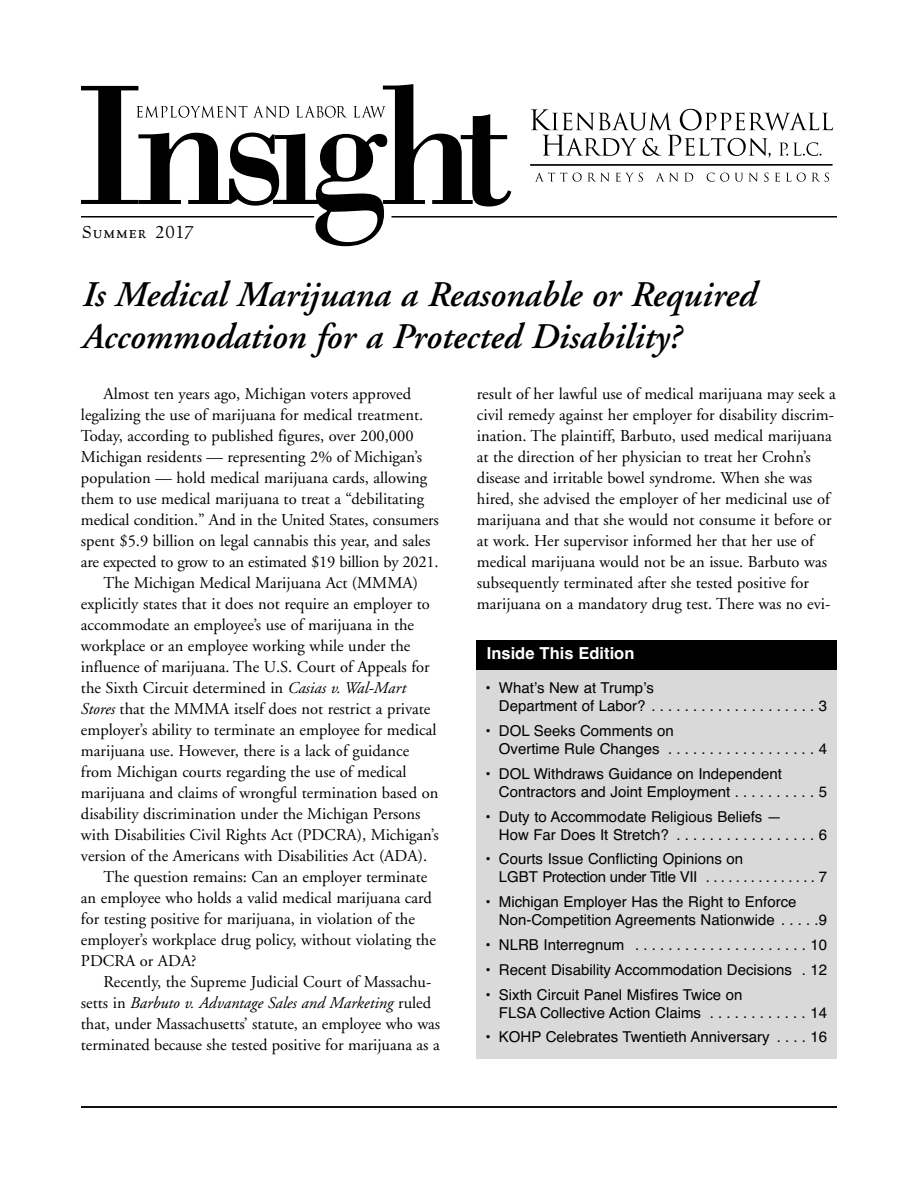
<style>
.page{position:relative;width:918px;height:1188px;background:#fff}
.page>*{position:absolute;margin:0;border:0;box-sizing:border-box;transform-origin:0 0}
.t1{font:italic 600 36px/42px "Adobe Garamond";color:#000}
.t2{font:16.5px/21px "Adobe Garamond";color:#000}
.t3{font:italic 16.5px "Adobe Garamond";color:#000}
.t4{font:700 16.5px "Helvetica";color:#fff}
.t5{font:16.5px "Village Roman Smallcaps";letter-spacing:.085em;color:#000}
.t6{font:15px/18px "Helvetica";color:#000}
.s1{font-style:italic}
.s2{font-style:normal}
</style>
<div class="page">
<hr style="left:392px;top:216px;width:445px;height:2px;background:#000">
<svg style="left:81px;top:84px;width:430px;height:162px"></svg>
<hr style="left:530px;top:164px;width:302px;height:2px;background:#000">
<svg style="left:535px;top:173px;width:47px;height:9px"></svg>
<svg style="left:588px;top:173px;width:21px;height:9px"></svg>
<svg style="left:616px;top:173px;width:27px;height:9px"></svg>
<svg style="left:656px;top:173px;width:22px;height:9px"></svg>
<svg style="left:684px;top:173px;width:9px;height:9px"></svg>
<svg style="left:707px;top:173px;width:22px;height:9px"></svg>
<svg style="left:735px;top:173px;width:8px;height:9px"></svg>
<svg style="left:749px;top:173px;width:9px;height:9px"></svg>
<svg style="left:764px;top:173px;width:5px;height:9px"></svg>
<svg style="left:775px;top:173px;width:5px;height:9px"></svg>
<svg style="left:786px;top:173px;width:5px;height:9px"></svg>
<svg style="left:797px;top:173px;width:9px;height:9px"></svg>
<svg style="left:812px;top:173px;width:17px;height:9px"></svg>
<svg style="left:531px;top:109px;width:302px;height:49px"></svg>
<div style="left:476px;top:670px;width:361px;height:389px;background:#d9d9d9"></div>
<hr style="left:81px;top:1106px;width:756px;height:2px;background:#000">
<div style="left:476px;top:640px;width:361px;height:30px;background:#000"></div>
<p class="t5" style="left:82px;top:222px;width:113px">Summer 2017</p>
<h1 class="t1" style="left:82px;top:275px;width:675px">Is Medical Marijuana a Reasonable or Required<br>Accommodation for a Protected Disability?</h1>
<p class="t2" style="left:104px;top:384px;width:309px">Almost ten years ago, Michigan voters approved</p>
<p class="t2" style="left:81px;top:405px;width:344px">legalizing the use of marijuana for medical treatment.</p>
<p class="t2" style="left:81px;top:426px;width:334px">Today, according to published figures, over 200,000</p>
<p class="t2" style="left:81px;top:447px;width:343px">Michigan residents — representing 2% of Michigan’s</p>
<p class="t2" style="left:81px;top:468px;width:348px">population — hold medical marijuana cards, allowing</p>
<p class="t2" style="left:81px;top:489px;width:345px">them to use medical marijuana to treat a “debilitating</p>
<p class="t2" style="left:81px;top:510px;width:359px">medical condition.” And in the United States, consumers</p>
<p class="t2" style="left:81px;top:531px;width:351px">spent $5.9 billion on legal cannabis this year, and sales</p>
<p class="t2" style="left:81px;top:552px;width:359px">are expected to grow to an estimated $19 billion by 2021.</p>
<p class="t2" style="left:104px;top:573px;width:316px">The Michigan Medical Marijuana Act (MMMA)</p>
<p class="t2" style="left:81px;top:594px;width:350px">explicitly states that it does not require an employer to</p>
<p class="t2" style="left:81px;top:615px;width:335px">accommodate an employee’s use of marijuana in the</p>
<p class="t2" style="left:81px;top:636px;width:331px">workplace or an employee working while under the</p>
<p class="t2" style="left:81px;top:657px;width:350px">influence of marijuana. The U.S. Court of Appeals for</p>
<p class="t2" style="left:81px;top:678px;width:327px">the Sixth Circuit determined in <span class="s1">Casias v. Wal-Mart</span></p>
<p class="t2" style="left:81px;top:699px;width:351px"><span class="s1">Stores</span> that the MMMA itself does not restrict a private</p>
<p class="t2" style="left:81px;top:720px;width:357px">employer’s ability to terminate an employee for medical</p>
<p class="t2" style="left:81px;top:741px;width:330px">marijuana use. However, there is a lack of guidance</p>
<p class="t2" style="left:81px;top:762px;width:327px">from Michigan courts regarding the use of medical</p>
<p class="t2" style="left:81px;top:783px;width:359px">marijuana and claims of wrongful termination based on</p>
<p class="t2" style="left:81px;top:804px;width:341px">disability discrimination under the Michigan Persons</p>
<p class="t2" style="left:81px;top:825px;width:359px">with Disabilities Civil Rights Act (PDCRA), Michigan’s</p>
<p class="t2" style="left:81px;top:846px;width:348px">version of the Americans with Disabilities Act (ADA).</p>
<p class="t2" style="left:103px;top:867px;width:325px">The question remains: Can an employer terminate</p>
<p class="t2" style="left:81px;top:888px;width:352px">an employee who holds a valid medical marijuana card</p>
<p class="t2" style="left:81px;top:909px;width:335px">for testing positive for marijuana, in violation of the</p>
<p class="t2" style="left:81px;top:930px;width:357px">employer’s workplace drug policy, without violating the</p>
<p class="t2" style="left:81px;top:951px;width:117px">PDCRA or ADA?</p>
<p class="t2" style="left:103px;top:972px;width:329px">Recently, the Supreme Judicial Court of Massachu-</p>
<p class="t3" style="left:81px;top:994px;width:352px"><span class="s2">setts in</span> Barbuto v. Advantage Sales and Marketing <span class="s2">ruled</span></p>
<p class="t2" style="left:81px;top:1014px;width:361px">that, under Massachusetts’ statute, an employee who was</p>
<p class="t2" style="left:81px;top:1035px;width:360px">terminated because she tested positive for marijuana as a</p>
<p class="t2" style="left:477px;top:384px;width:360px">result of her lawful use of medical marijuana may seek a civil remedy against her employer for disability discrim&shy;ination. The plaintiff, Barbuto, used medical marijuana at the direction of her physician to treat her Crohn’s disease and irritable bowel syndrome. When she was hired, she advised the employer of her medicinal use of marijuana and that she would not consume it before or at work. Her supervisor informed her that her use of medical marijuana would not be an issue. Barbuto was subsequently terminated after she tested positive for marijuana on a mandatory drug test. There was no evi-</p>
<p class="t4" style="left:487px;top:644px;width:149px">Inside This Edition</p>
<p class="t6" style="left:499px;top:679px;width:330px;text-indent:-14px">• What’s New at Trump’s<br>Department of Labor? . . . . . . . . . . . . . . . . . . . . 3</p>
<p class="t6" style="left:499px;top:722px;width:330px;text-indent:-14px">• DOL Seeks Comments on<br>Overtime Rule Changes . . . . . . . . . . . . . . . . . . 4</p>
<p class="t6" style="left:499px;top:765px;width:330px;text-indent:-14px">• DOL Withdraws Guidance on Independent<br>Contractors and Joint Employment . . . . . . . . . . 5</p>
<p class="t6" style="left:499px;top:808px;width:330px;text-indent:-14px">• Duty to Accommodate Religious Beliefs —<br>How Far Does It Stretch? . . . . . . . . . . . . . . . . . 6</p>
<p class="t6" style="left:499px;top:850px;width:330px;text-indent:-14px">• Courts Issue Conflicting Opinions on<br>LGBT Protection under Title VII . . . . . . . . . . . . . . . 7</p>
<p class="t6" style="left:499px;top:893px;width:330px;text-indent:-14px">• Michigan Employer Has the Right to Enforce<br>Non-Competition Agreements Nationwide . . . . .9</p>
<p class="t6" style="left:485px;top:936px;width:343px">• NLRB Interregnum . . . . . . . . . . . . . . . . . . . . . 10</p>
<p class="t6" style="left:485px;top:961px;width:343px">• Recent Disability Accommodation Decisions . 12</p>
<p class="t6" style="left:499px;top:985px;width:330px;text-indent:-14px">• Sixth Circuit Panel Misfires Twice on<br>FLSA Collective Action Claims . . . . . . . . . . . . 14</p>
<p class="t6" style="left:485px;top:1028px;width:343px">• KOHP Celebrates Twentieth Anniversary . . . . 16</p>
</div>
